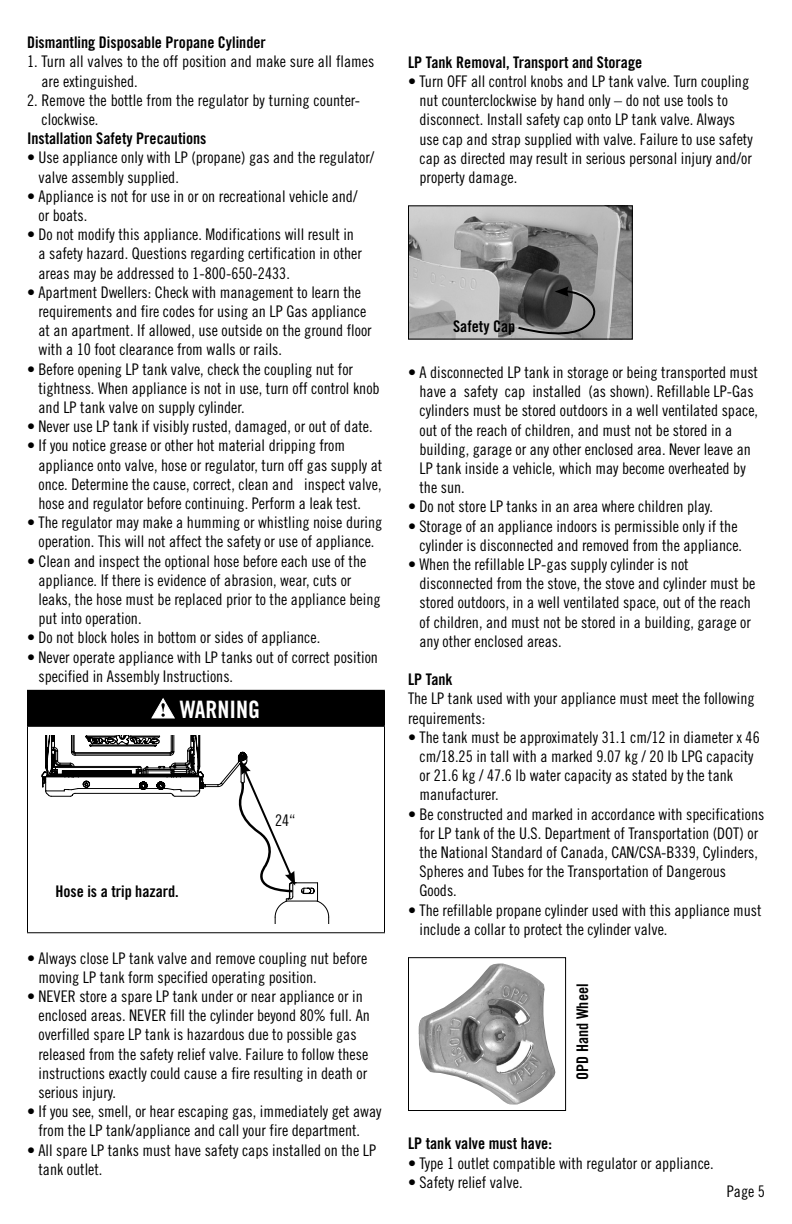
<style>
.page{position:relative;width:792px;height:1224px;background:#fff}
.page>*{position:absolute;margin:0;border:0;box-sizing:border-box;transform-origin:0 0}
.t1{font:24px "Trade Gothic Bold Cond Twenty";color:#fff}
.Main_Style{font:16px/19.2px "Trade Gothic Cond Eighteen";color:#000}
.Main_Style-2{font:16px "Trade Gothic Bold Cond Twenty";color:#000}
.Body_text{font:16px/19.2px "Trade Gothic Cond Eighteen";color:#000}
</style>
<div class="page">
<div style="left:28px;top:690px;width:356px;height:36px;background:#000"></div>
<hr style="left:27px;top:727px;width:1px;height:205px;background:#000">
<hr style="left:384px;top:727px;width:1px;height:205px;background:#000">
<hr style="left:27px;top:932px;width:358px;height:1px;background:#000">
<hr style="left:27px;top:690px;width:358px;height:1px;background:#000">
<hr style="left:27px;top:691px;width:1px;height:35px;background:#000">
<hr style="left:384px;top:691px;width:1px;height:35px;background:#000">
<hr style="left:27px;top:726px;width:358px;height:1px;background:#000">
<svg style="left:152px;top:698px;width:23px;height:20px"></svg>
<svg style="left:42px;top:735px;width:287px;height:189px"></svg>
<img style="left:410px;top:207px;width:221px;height:131px">
<div style="left:408px;top:205px;width:225px;height:135px;border:1px solid #000"></div>
<svg style="left:516px;top:286px;width:93px;height:53px;background:#6e6e6e"></svg>
<img style="left:419px;top:964px;width:136px;height:141px">
<div style="left:408px;top:957px;width:158px;height:154px;border:1px solid #000"></div>
<p class="Main_Style-2" style="left:27px;top:33px;width:240px">Dismantling Disposable Propane Cylinder</p>
<p class="Body_text" style="left:42px;top:52px;width:334px;text-indent:-15px">1. Turn all valves to the off position and make sure all flames are extinguished.</p>
<p class="Body_text" style="left:42px;top:90px;width:320px;text-indent:-15px">2. Remove the bottle from the regulator by turning counter&shy;clockwise.</p>
<p class="Main_Style-2" style="left:27px;top:129px;width:181px">Installation Safety Precautions</p>
<p class="Main_Style" style="left:39px;top:148px;width:337px;text-indent:-12px">• Use appliance only with LP (propane) gas and the regulator/ valve assembly supplied.</p>
<p class="Main_Style" style="left:39px;top:186px;width:320px;text-indent:-12px">• Appliance is not for use in or on recreational vehicle and/ or boats.</p>
<p class="Main_Style" style="left:39px;top:225px;width:325px;text-indent:-12px">• Do not modify this appliance. Modifications will result in a safety hazard. Questions regarding certification in other areas may be addressed to 1-800-650-2433.</p>
<p class="Main_Style" style="left:39px;top:282px;width:335px;text-indent:-12px">• Apartment Dwellers: Check with management to learn the requirements and fire codes for using an LP Gas appliance at an apartment. If allowed, use outside on the ground floor with a 10 foot clearance from walls or rails.</p>
<p class="Main_Style" style="left:39px;top:359px;width:343px;text-indent:-12px">• Before opening LP tank valve, check the coupling nut for tightness. When appliance is not in use, turn off control knob and LP tank valve on supply cylinder.</p>
<p class="Main_Style" style="left:27px;top:417px;width:347px">• Never use LP tank if visibly rusted, damaged, or out of date.</p>
<p class="Main_Style" style="left:39px;top:436px;width:345px;text-indent:-12px">• If you notice grease or other hot material dripping from appliance onto valve, hose or regulator, turn off gas supply at once. Determine the cause, correct, clean and inspect valve, hose and regulator before continuing. Perform a leak test.</p>
<p class="Main_Style" style="left:27px;top:513px;width:357px;text-align:center">• The regulator may make a humming or whistling noise during operation. This will not affect the safety or use of appliance.</p>
<p class="Main_Style" style="left:39px;top:551px;width:344px;text-indent:-12px">• Clean and inspect the optional hose before each use of the appliance. If there is evidence of abrasion, wear, cuts or leaks, the hose must be replaced prior to the appliance being put into operation.</p>
<p class="Main_Style" style="left:27px;top:628px;width:295px">• Do not block holes in bottom or sides of appliance.</p>
<p class="Main_Style" style="left:39px;top:647px;width:341px;text-indent:-12px">• Never operate appliance with LP tanks out of correct position specified in Assembly Instructions.</p>
<p class="t1" style="left:180px;top:695px;width:82px">WARNING</p>
<p class="Main_Style-2" style="left:55px;top:882px;width:125px">Hose is a trip hazard.</p>
<p class="Main_Style" style="left:275px;top:811px;width:22px">24“</p>
<p class="Main_Style" style="left:39px;top:948px;width:330px;text-indent:-12px">• Always close LP tank valve and remove coupling nut before moving LP tank form specified operating position.</p>
<p class="Main_Style" style="left:39px;top:987px;width:333px;text-indent:-12px">• NEVER store a spare LP tank under or near appliance or in enclosed areas. NEVER fill the cylinder beyond 80% full. An overfilled spare LP tank is hazardous due to possible gas released from the safety relief valve. Failure to follow these instructions exactly could cause a fire resulting in death or serious injury.</p>
<p class="Main_Style" style="left:39px;top:1102px;width:344px;text-indent:-12px">• If you see, smell, or hear escaping gas, immediately get away from the LP tank/appliance and call your fire department.</p>
<p class="Main_Style" style="left:39px;top:1140px;width:339px;text-indent:-12px">• All spare LP tanks must have safety caps installed on the LP tank outlet.</p>
<p class="Main_Style-2" style="left:408px;top:52px;width:236px">LP Tank Removal, Transport and Storage</p>
<p class="Main_Style" style="left:420px;top:71px;width:335px;text-indent:-12px">• Turn OFF all control knobs and LP tank valve. Turn coupling nut counterclockwise by hand only – do not use tools to disconnect. Install safety cap onto LP tank valve. Always use cap and strap supplied with valve. Failure to use safety cap as directed may result in serious personal injury and/or property damage.</p>
<p class="Main_Style-2" style="left:453px;top:317px;width:64px">Safety Cap</p>
<p class="Main_Style" style="left:420px;top:362px;width:340px;text-indent:-12px">• A disconnected LP tank in storage or being transported must have a safety cap installed (as shown). Refillable LP-Gas cylinders must be stored outdoors in a well ventilated space, out of the reach of children, and must not be stored in a building, garage or any other enclosed area. Never leave an LP tank inside a vehicle, which may become overheated by the sun.</p>
<p class="Main_Style" style="left:408px;top:497px;width:307px">• Do not store LP tanks in an area where children play.</p>
<p class="Main_Style" style="left:408px;top:516px;width:336px;text-align:right">• Storage of an appliance indoors is permissible only if the cylinder is disconnected and removed from the appliance.</p>
<p class="Main_Style" style="left:420px;top:554px;width:337px;text-indent:-12px">• When the refillable LP-gas supply cylinder is not disconnected from the stove, the stove and cylinder must be stored outdoors, in a well ventilated space, out of the reach of children, and must not be stored in a building, garage or any other enclosed areas.</p>
<p class="Main_Style-2" style="left:408px;top:670px;width:46px">LP Tank</p>
<p class="Main_Style" style="left:408px;top:689px;width:348px">The LP tank used with your appliance must meet the following requirements:</p>
<p class="Main_Style" style="left:420px;top:727px;width:342px;text-indent:-12px">• The tank must be approximately 31.1 cm/12 in diameter x 46 cm/18.25 in tall with a marked 9.07 kg / 20 lb LPG capacity or 21.6 kg / 47.6 lb water capacity as stated by the tank manufacturer.</p>
<p class="Main_Style" style="left:420px;top:804px;width:346px;text-indent:-12px">• Be constructed and marked in accordance with specifications for LP tank of the U.S. Department of Transportation (DOT) or the National Standard of Canada, CAN/CSA-B339, Cylinders, Spheres and Tubes for the Transportation of Dangerous Goods.</p>
<p class="Main_Style" style="left:420px;top:900px;width:344px;text-indent:-12px">• The refillable propane cylinder used with this appliance must include a collar to protect the cylinder valve.</p>
<p class="Main_Style-2" style="left:573px;top:1080px;width:97px;rotate:-90deg">OPD Hand Wheel</p>
<p class="Main_Style-2" style="left:408px;top:1134px;width:145px">LP tank valve must have:</p>
<p class="Main_Style" style="left:408px;top:1153px;width:307px">• Type 1 outlet compatible with regulator or appliance.</p>
<p class="Main_Style" style="left:408px;top:1172px;width:116px">• Safety relief valve.</p>
<p class="Main_Style" style="left:727px;top:1182px;width:40px">Page 5</p>
</div>
